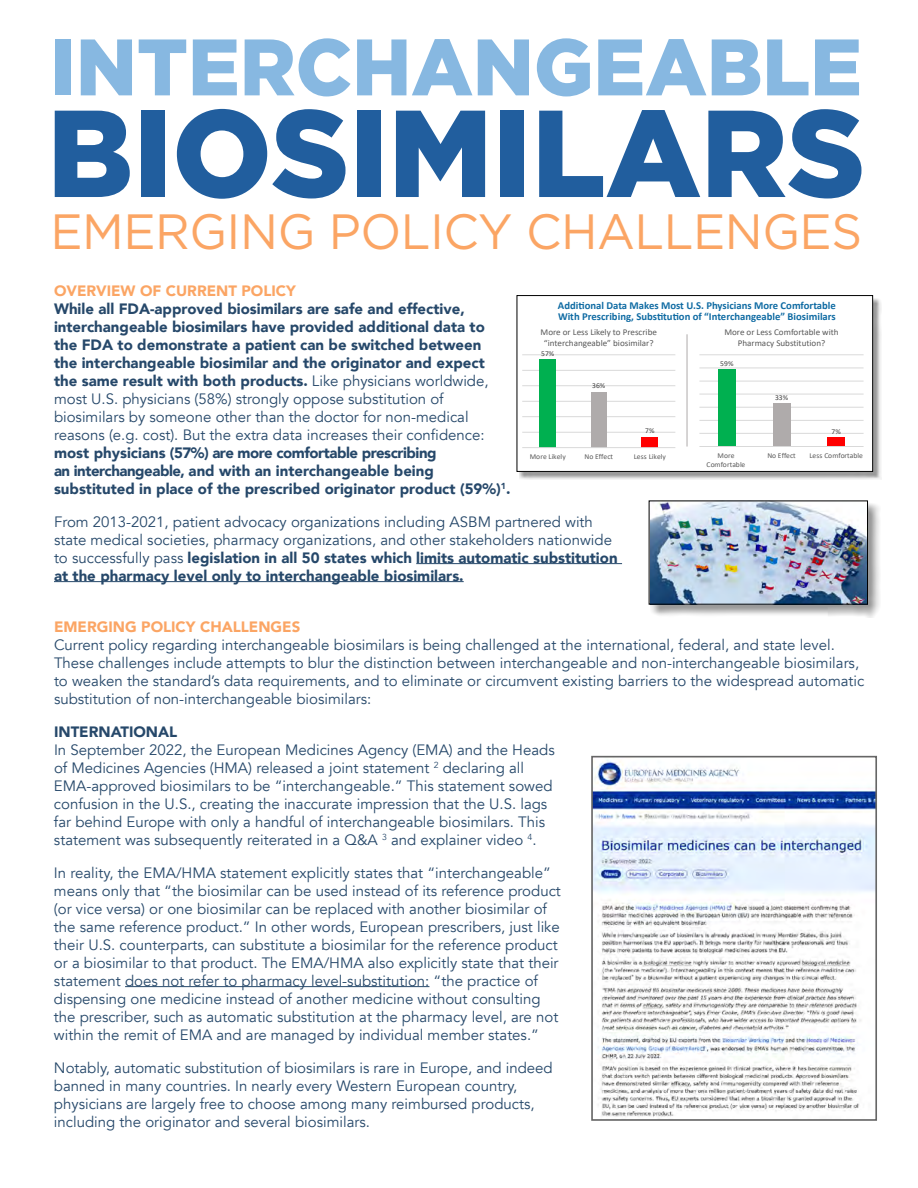
<style>
.page{position:relative;width:918px;height:1188px;background:#fff}
.page>*{position:absolute;margin:0;border:0;box-sizing:border-box;transform-origin:0 0}
.t1{font:900 123.45px "Gotham";color:#215e9e}
.t2{font:900 79.8px "Gotham";color:#87b8e1}
.t3{font:49.5px "Gotham";letter-spacing:-.01em;color:#fba564}
.t4{font:15px/18px "Avenir";color:#26486a}
.t5{font:900 15px/18px "Avenir";color:#26486a}
.t6{font:900 15px "Avenir";color:#fba564}
.t7{font:700 10.65px/10.6px "Calibri";color:#0f6ba3}
.t8{font:8.85px/10.8px "Calibri";color:#595959;text-align:center}
.t9{font:7.35px/9.1px "Calibri";color:#595959;text-align:center}
.t10{font:7.35px "Calibri";color:#404040}
.s1{font-weight:400}
.s2{font-weight:900}
</style>
<div class="page">
<hr style="left:416px;top:563px;width:206px;height:1px;background:#26486a">
<hr style="left:54px;top:581px;width:410px;height:1px;background:#26486a">
<hr style="left:125px;top:986px;width:304px;height:1px;background:#26486a">
<div style="left:650px;top:502px;width:230px;height:115px;background:#000;opacity:.4"></div>
<img style="left:651px;top:502px;width:215px;height:101px">
<div style="left:649px;top:500px;width:219px;height:105px;border:1px solid #000"></div>
<div style="left:519px;top:297px;width:363px;height:183px;background:#000;opacity:.4"></div>
<div style="left:517px;top:296px;width:356px;height:175px;background:#fff"></div>
<hr style="left:522px;top:432px;width:153px;height:1px;background:#d9d9d9">
<hr style="left:522px;top:416px;width:153px;height:1px;background:#d9d9d9">
<hr style="left:522px;top:401px;width:153px;height:1px;background:#d9d9d9">
<hr style="left:522px;top:385px;width:153px;height:1px;background:#d9d9d9">
<hr style="left:522px;top:370px;width:153px;height:1px;background:#d9d9d9">
<hr style="left:522px;top:355px;width:153px;height:1px;background:#d9d9d9">
<div style="left:591px;top:392px;width:16px;height:56px;background:#afabab"></div>
<div style="left:642px;top:437px;width:16px;height:11px;background:#f00"></div>
<div style="left:540px;top:359px;width:16px;height:89px;background:#00b050"></div>
<hr style="left:522px;top:447px;width:153px;height:1px;background:#d9d9d9">
<hr style="left:699px;top:433px;width:165px;height:1px;background:#d9d9d9">
<hr style="left:699px;top:420px;width:165px;height:1px;background:#d9d9d9">
<hr style="left:699px;top:407px;width:165px;height:1px;background:#d9d9d9">
<hr style="left:699px;top:394px;width:165px;height:1px;background:#d9d9d9">
<hr style="left:699px;top:381px;width:165px;height:1px;background:#d9d9d9">
<hr style="left:699px;top:368px;width:165px;height:1px;background:#d9d9d9">
<hr style="left:699px;top:355px;width:165px;height:1px;background:#d9d9d9">
<div style="left:718px;top:369px;width:17px;height:78px;background:#00b050"></div>
<div style="left:773px;top:403px;width:17px;height:44px;background:#afabab"></div>
<div style="left:828px;top:437px;width:17px;height:10px;background:#f00"></div>
<hr style="left:699px;top:446px;width:165px;height:1px;background:#d9d9d9">
<hr style="left:687px;top:334px;width:1px;height:113px;background:#afabab">
<div style="left:517px;top:295px;width:356px;height:177px;border:1px solid #000"></div>
<img style="left:594px;top:760px;width:280px;height:357px">
<div style="left:591px;top:756px;width:286px;height:365px;border:2px solid #666"></div>
<h2 class="t2" style="left:51px;top:12px;width:813px">INTERCHANGEABLE</h2>
<h1 class="t1" style="left:47px;top:68px;width:819px">BIOSIMILARS</h1>
<h3 class="t3" style="left:50px;top:200px;width:813px">EMERGING POLICY CHALLENGES</h3>
<p class="t6" style="left:54px;top:277px;width:243px">OVERVIEW OF CURRENT POLICY</p>
<p class="t5" style="left:54px;top:299px;width:436px">While all FDA-approved biosimilars are safe and effective, interchangeable biosimilars have provided additional data to the FDA to demonstrate a patient can be switched between the interchangeable biosimilar and the originator and expect the same result with both products. <span class="s1">Like physicians worldwide, most U.S. physicians (58%) strongly oppose substitution of biosimilars by someone other than the doctor for non-medical reasons (e.g. cost). But the extra data increases their confidence:</span></p>
<p class="t5" style="left:54px;top:443px;width:458px">most physicians (57%) are more comfortable prescribing<br>an interchangeable, and with an interchangeable being substituted in place of the prescribed originator product (59%)<sup>1</sup>.</p>
<p class="t4" style="left:54px;top:513px;width:565px">From 2013-2021, patient advocacy organizations including ASBM partnered with state medical societies, pharmacy organizations, and other stakeholders nationwide to successfully pass <span class="s2">legislation in all 50 states which limits automatic substitution at the pharmacy level only to interchangeable biosimilars.</span></p>
<p class="t6" style="left:54px;top:613px;width:248px">EMERGING POLICY CHALLENGES</p>
<p class="t4" style="left:54px;top:636px;width:812px">Current policy regarding interchangeable biosimilars is being challenged at the international, federal, and state level.<br>These challenges include attempts to blur the distinction between interchangeable and non-interchangeable biosimilars, to weaken the standard’s data requirements, and to eliminate or circumvent existing barriers to the widespread automatic substitution of non-interchangeable biosimilars:</p>
<p class="t5" style="left:54px;top:722px;width:125px">INTERNATIONAL</p>
<p class="t4" style="left:54px;top:741px;width:502px">In September 2022, the European Medicines Agency (EMA) and the Heads of Medicines Agencies (HMA) released a joint statement <sup>2</sup> declaring all EMA-approved biosimilars to be “interchangeable.” This statement sowed confusion in the U.S., creating the inaccurate impression that the U.S. lags far behind Europe with only a handful of interchangeable biosimilars. This statement was subsequently reiterated in a Q&amp;A <sup>3</sup> and explainer video <sup>4</sup>.</p>
<p class="t4" style="left:54px;top:864px;width:508px">In reality, the EMA/HMA statement explicitly states that “interchangeable” means only that “the biosimilar can be used instead of its reference product (or vice versa) or one biosimilar can be replaced with another biosimilar of the same reference product.” In other words, European prescribers, just like their U.S. counterparts, can substitute a biosimilar for the reference product or a biosimilar to that product. The EMA/HMA also explicitly state that their statement does not refer to pharmacy level-substitution: “the practice of dispensing one medicine instead of another medicine without consulting the prescriber, such as automatic substitution at the pharmacy level, are not within the remit of EMA and are managed by individual member states.”</p>
<p class="t4" style="left:54px;top:1059px;width:500px">Notably, automatic substitution of biosimilars is rare in Europe, and indeed banned in many countries. In nearly every Western European country, physicians are largely free to choose among many reimbursed products, including the originator and several biosimilars.</p>
<p class="t7" style="left:558px;top:300px;width:280px">Additional Data Makes Most U.S. Physicians More Comfortable<br>With Prescribing, Substitution of “Interchangeable” Biosimilars</p>
<p class="t8" style="left:724px;top:326px;width:116px">More or Less Comfortable with<br>Pharmacy Substitution?</p>
<p class="t8" style="left:541px;top:327px;width:118px">More or Less Likely to Prescribe “interchangeable” biosimilar?</p>
<p class="t10" style="left:541px;top:348px;width:15px">57%</p>
<p class="t10" style="left:720px;top:358px;width:15px">59%</p>
<p class="t10" style="left:592px;top:381px;width:15px">36%</p>
<p class="t10" style="left:775px;top:392px;width:15px">33%</p>
<p class="t10" style="left:645px;top:426px;width:11px">7%</p>
<p class="t10" style="left:832px;top:426px;width:11px">7%</p>
<p class="t9" style="left:707px;top:451px;width:40px">More<br>Comfortable</p>
<p class="t9" style="left:767px;top:451px;width:30px">No Effect</p>
<p class="t9" style="left:810px;top:451px;width:55px">Less Comfortable</p>
<p class="t9" style="left:530px;top:452px;width:38px">More Likely</p>
<p class="t9" style="left:585px;top:452px;width:30px">No Effect</p>
<p class="t9" style="left:634px;top:452px;width:33px">Less Likely</p>
</div>
